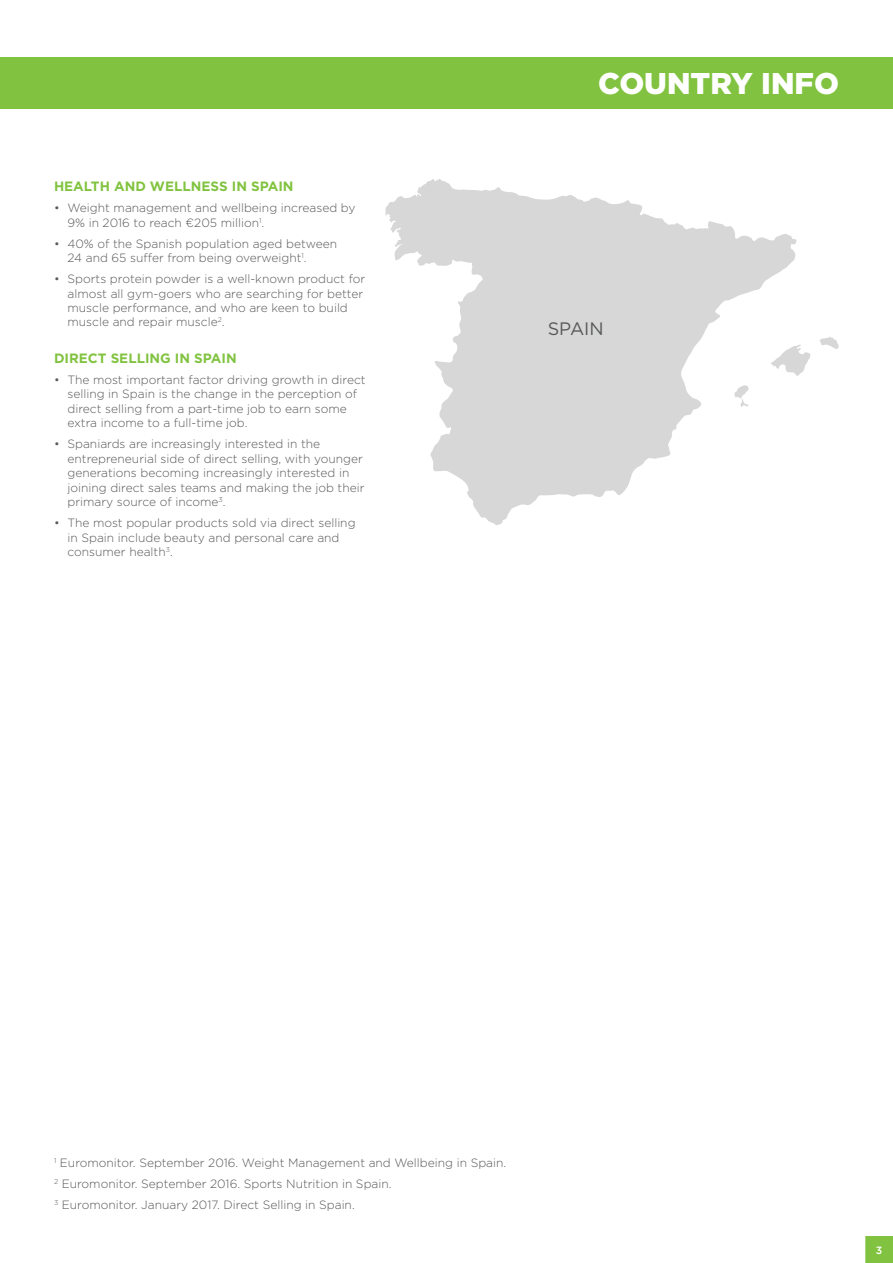
<style>
.page{position:relative;width:893px;height:1263px;background:#fff}
.page>*{position:absolute;margin:0;border:0;box-sizing:border-box;transform-origin:0 0}
.t1{font:900 30px "Gotham";color:#fff}
.t2{font:18px "Gotham";color:#57585a}
.t3{font:700 13.5px "Gotham";color:#81c340}
.LP_Body{font:300 12px/14.4px "Gotham";color:#57585a}
.t4{font:500 10.5px "Gotham";color:#fff}
</style>
<div class="page">
<svg style="left:385px;top:179px;width:454px;height:346px;fill:#d7d7d7"></svg>
<svg style="left:865px;top:1236px;width:28px;height:27px"></svg>
<div style="left:0;top:57px;width:893px;height:52px;background:#81c340"></div>
<p class="t3" style="left:54px;top:177px;width:241px">HEALTH AND WELLNESS IN SPAIN</p>
<p class="LP_Body" style="left:68px;top:200px;width:290px;text-indent:-14px">• Weight management and wellbeing increased by<br>9% in 2016 to reach €205 million<sup>1</sup>.</p>
<p class="LP_Body" style="left:68px;top:236px;width:271px;text-indent:-14px">• 40% of the Spanish population aged between<br>24 and 65 suffer from being overweight<sup>1</sup>.</p>
<p class="LP_Body" style="left:68px;top:271px;width:299px;text-indent:-14px">• Sports protein powder is a well-known product for almost all gym-goers who are searching for better muscle performance, and who are keen to build muscle and repair muscle<sup>2</sup>.</p>
<p class="t3" style="left:54px;top:349px;width:184px">DIRECT SELLING IN SPAIN</p>
<p class="LP_Body" style="left:68px;top:372px;width:300px;text-indent:-14px">• The most important factor driving growth in direct selling in Spain is the change in the perception of direct selling from a part-time job to earn some extra income to a full-time job.</p>
<p class="LP_Body" style="left:68px;top:437px;width:298px;text-indent:-14px">• Spaniards are increasingly interested in the entrepreneurial side of direct selling, with younger generations becoming increasingly interested in joining direct sales teams and making the job their primary source of income<sup>3</sup>.</p>
<p class="LP_Body" style="left:68px;top:515px;width:290px;text-indent:-14px">• The most popular products sold via direct selling in Spain include beauty and personal care and consumer health<sup>3</sup>.</p>
<p class="t1" style="left:598px;top:63px;width:242px">COUNTRY INFO</p>
<p class="t2" style="left:548px;top:317px;width:57px">SPAIN</p>
<p class="LP_Body" style="left:54px;top:1155px;width:454px"><sup>1</sup> Euromonitor. September 2016. Weight Management and Wellbeing in Spain.</p>
<p class="LP_Body" style="left:54px;top:1176px;width:339px"><sup>2</sup> Euromonitor. September 2016. Sports Nutrition in Spain.</p>
<p class="LP_Body" style="left:54px;top:1197px;width:302px"><sup>3</sup> Euromonitor. January 2017. Direct Selling in Spain.</p>
<p class="t4" style="left:876px;top:1243px;width:8px">3</p>
</div>
